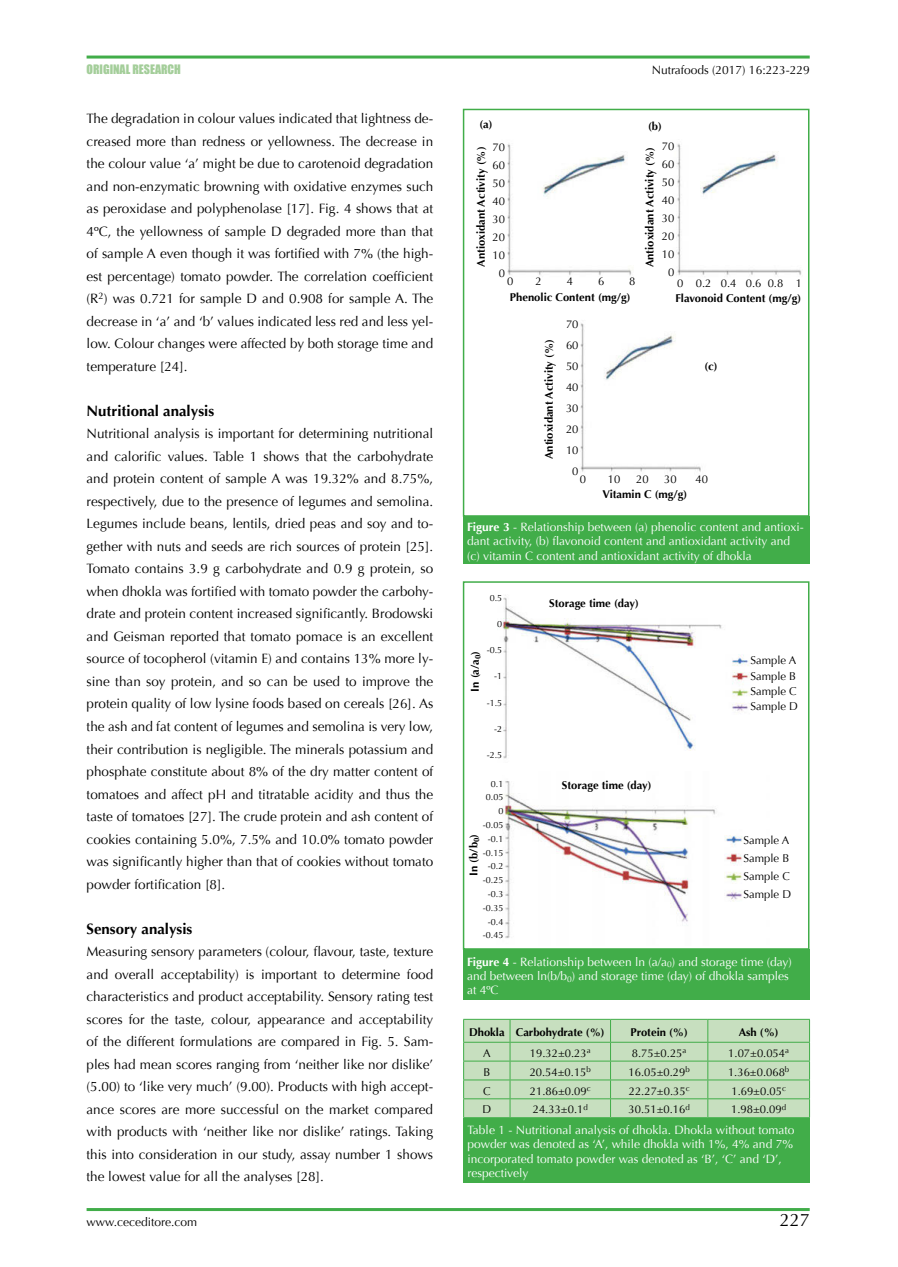
<style>
.page{position:relative;width:898px;height:1267px;background:#fff}
.page>*{position:absolute;margin:0;border:0;box-sizing:border-box;transform-origin:0 0}
.t1{font:18px "Optima";color:#000}
.t2{font:700 15px "Optima";color:#000}
.t3{font:13.5px/22.5px "Optima";color:#000;text-align:justify}
.t4{font:12px/14.4px "Optima";color:#fff}
.t5{font:12px "Optima";color:#000}
.t6{font:12px "Impact";color:#a4ce9a}
.t7{font:11.25px/18px "Optima";color:#000;text-align:center}
.t8{font:700 11.25px "Optima";color:#000}
.t9{font:9px/13.8px "Optima";color:#000;text-align:right}
.s1{font-weight:700}
</style>
<div class="page">
<hr style="left:87px;top:56px;width:722px;height:3px;background:#41ad49">
<hr style="left:87px;top:1207px;width:722px;height:3px;background:#41ad49">
<div style="left:463px;top:516px;width:346px;height:47px;background:#41ad49"></div>
<div style="left:463px;top:949px;width:346px;height:50px;background:#41ad49"></div>
<img style="left:507px;top:143px;width:295px;height:329px">
<div style="left:463px;top:109px;width:346px;height:407px;border:2px solid #41ad49"></div>
<img style="left:502px;top:597px;width:248px;height:162px">
<div style="left:463px;top:581px;width:346px;height:368px;border:2px solid #41ad49"></div>
<img style="left:502px;top:781px;width:240px;height:157px">
<div style="left:463px;top:1117px;width:347px;height:65px;background:#41ad49"></div>
<hr style="left:463px;top:1018px;width:47px;height:1px;background:#41ad49">
<hr style="left:510px;top:1018px;width:100px;height:1px;background:#41ad49">
<hr style="left:610px;top:1018px;width:98px;height:1px;background:#41ad49">
<hr style="left:708px;top:1018px;width:102px;height:1px;background:#41ad49">
<svg style="left:463px;top:1019px;width:347px;height:98px;background:#c0dcb9"></svg>
<hr style="left:463px;top:1041px;width:47px;height:1px;background:#41ad49">
<hr style="left:510px;top:1041px;width:100px;height:1px;background:#41ad49">
<hr style="left:610px;top:1041px;width:98px;height:1px;background:#41ad49">
<hr style="left:708px;top:1041px;width:102px;height:1px;background:#41ad49">
<hr style="left:463px;top:1060px;width:47px;height:1px;background:#41ad49">
<hr style="left:510px;top:1060px;width:100px;height:1px;background:#41ad49">
<hr style="left:610px;top:1060px;width:98px;height:1px;background:#41ad49">
<hr style="left:708px;top:1060px;width:102px;height:1px;background:#41ad49">
<hr style="left:463px;top:1079px;width:47px;height:1px;background:#41ad49">
<hr style="left:510px;top:1079px;width:100px;height:1px;background:#41ad49">
<hr style="left:610px;top:1079px;width:98px;height:1px;background:#41ad49">
<hr style="left:708px;top:1079px;width:102px;height:1px;background:#41ad49">
<hr style="left:463px;top:1098px;width:47px;height:1px;background:#41ad49">
<hr style="left:510px;top:1098px;width:100px;height:1px;background:#41ad49">
<hr style="left:610px;top:1098px;width:98px;height:1px;background:#41ad49">
<hr style="left:708px;top:1098px;width:102px;height:1px;background:#41ad49">
<p class="t6" style="left:87px;top:60px;width:96px">ORIGINAL RESEARCH</p>
<p class="t5" style="left:651px;top:63px;width:159px">Nutrafoods (2017) 16:223-229</p>
<p class="t3" style="left:86px;top:107px;width:348px">The degradation in colour values indicated that lightness de&shy;creased more than redness or yellowness. The decrease in the colour value ‘a’ might be due to carotenoid degradation and non-enzymatic browning with oxidative enzymes such as peroxidase and polyphenolase [17]. Fig. 4 shows that at 4ºC, the yellowness of sample D degraded more than that of sample A even though it was fortified with 7% (the high&shy;est percentage) tomato powder. The correlation coefficient (R<sup>2</sup>) was 0.721 for sample D and 0.908 for sample A. The decrease in ‘a’ and ‘b’ values indicated less red and less yel&shy;low. Colour changes were affected by both storage time and temperature [24].</p>
<p class="t2" style="left:87px;top:402px;width:129px">Nutritional analysis</p>
<p class="t3" style="left:87px;top:422px;width:348px">Nutritional analysis is important for determining nutritional and calorific values. Table 1 shows that the carbohydrate and protein content of sample A was 19.32% and 8.75%, respectively, due to the presence of legumes and semolina.<br>Legumes include beans, lentils, dried peas and soy and to&shy;gether with nuts and seeds are rich sources of protein [25].<br>Tomato contains 3.9 g carbohydrate and 0.9 g protein, so when dhokla was fortified with tomato powder the carbohy&shy;drate and protein content increased significantly. Brodowski and Geisman reported that tomato pomace is an excellent source of tocopherol (vitamin E) and contains 13% more ly&shy;sine than soy protein, and so can be used to improve the protein quality of low lysine foods based on cereals [26]. As the ash and fat content of legumes and semolina is very low, their contribution is negligible. The minerals potassium and phosphate constitute about 8% of the dry matter content of tomatoes and affect pH and titratable acidity and thus the taste of tomatoes [27]. The crude protein and ash content of cookies containing 5.0%, 7.5% and 10.0% tomato powder was significantly higher than that of cookies without tomato powder fortification [8].</p>
<p class="t2" style="left:87px;top:919px;width:107px">Sensory analysis</p>
<p class="t3" style="left:86px;top:940px;width:348px">Measuring sensory parameters (colour, flavour, taste, texture and overall acceptability) is important to determine food characteristics and product acceptability. Sensory rating test scores for the taste, colour, appearance and acceptability of the different formulations are compared in Fig. 5. Sam&shy;ples had mean scores ranging from ‘neither like nor dislike’ (5.00) to ‘like very much’ (9.00). Products with high accept&shy;ance scores are more successful on the market compared with products with ‘neither like nor dislike’ ratings. Taking this into consideration in our study, assay number 1 shows the lowest value for all the analyses [28].</p>
<p class="t5" style="left:87px;top:1215px;width:112px">www.ceceditore.com</p>
<p class="t8" style="left:479px;top:117px;width:15px">(a)</p>
<p class="t8" style="left:648px;top:119px;width:15px">(b)</p>
<p class="t7" style="left:492px;top:138px;width:14px">70<br>60<br>50<br>40<br>30<br>20<br>10<br>0</p>
<p class="t7" style="left:662px;top:137px;width:14px">70<br>60<br>50<br>40<br>30<br>20<br>10<br>0</p>
<p class="t8" style="left:474px;top:267px;width:122px;rotate:-90deg">Antioxidant Activity (%)</p>
<p class="t8" style="left:643px;top:267px;width:122px;rotate:-90deg">Antioxidant Activity (%)</p>
<p class="t7" style="left:507px;top:273px;width:8px">0</p>
<p class="t7" style="left:535px;top:273px;width:8px">2</p>
<p class="t7" style="left:566px;top:273px;width:8px">4</p>
<p class="t7" style="left:598px;top:273px;width:8px">6</p>
<p class="t7" style="left:629px;top:273px;width:8px">8</p>
<p class="t7" style="left:677px;top:274px;width:127px">0 0.2 0.4 0.6 0.8 1</p>
<p class="t8" style="left:510px;top:290px;width:122px">Phenolic Content (mg/g)</p>
<p class="t8" style="left:675px;top:292px;width:127px">Flavonoid Content (mg/g)</p>
<p class="t8" style="left:542px;top:459px;width:122px;rotate:-90deg">Antioxidant Activity (%)</p>
<p class="t7" style="left:566px;top:314px;width:14px;line-height:21px">70<br>60<br>50<br>40<br>30<br>20<br>10<br>0</p>
<p class="t8" style="left:704px;top:360px;width:15px">(c)</p>
<p class="t7" style="left:580px;top:470px;width:8px">0</p>
<p class="t7" style="left:608px;top:470px;width:14px">10</p>
<p class="t7" style="left:636px;top:470px;width:14px">20</p>
<p class="t7" style="left:664px;top:470px;width:14px">30</p>
<p class="t7" style="left:695px;top:470px;width:14px">40</p>
<p class="t8" style="left:602px;top:488px;width:86px">Vitamin C (mg/g)</p>
<p class="t4" style="left:467px;top:520px;width:338px"><span class="s1">Figure 3</span> - Relationship between (a) phenolic content and antioxi&shy;dant activity, (b) flavonoid content and antioxidant activity and (c) vitamin C content and antioxidant activity of dhokla</p>
<p class="t9" style="left:490px;top:590px;width:14px">0.5</p>
<p class="t9" style="left:497px;top:617px;width:7px">0</p>
<p class="t9" style="left:487px;top:643px;width:17px">-0.5</p>
<p class="t9" style="left:494px;top:669px;width:10px">-1</p>
<p class="t9" style="left:487px;top:695px;width:17px">-1.5</p>
<p class="t9" style="left:494px;top:722px;width:10px">-2</p>
<p class="t9" style="left:487px;top:748px;width:17px">-2.5</p>
<p class="t8" style="left:468px;top:691px;width:42px;rotate:-90deg">In (a/a<sub>0</sub>)</p>
<p class="t8" style="left:549px;top:597px;width:91px">Storage time (day)</p>
<p class="t9" style="left:483px;top:776px;width:22px">0.1<br>0.05<br>0 -0.05 -0.1 -0.15 -0.2 -0.25 -0.3 -0.35 -0.4 -0.45</p>
<p class="t8" style="left:562px;top:778px;width:91px">Storage time (day)</p>
<p class="t8" style="left:467px;top:875px;width:43px;rotate:-90deg">In (b/b<sub>0</sub>)</p>
<p class="t7" style="left:750px;top:651px;width:47px">Sample A</p>
<p class="t7" style="left:750px;top:682px;width:48px">Sample C</p>
<p class="t7" style="left:750px;top:667px;width:47px">Sample B</p>
<p class="t7" style="left:750px;top:697px;width:49px">Sample D</p>
<p class="t7" style="left:743px;top:830px;width:47px">Sample A</p>
<p class="t7" style="left:743px;top:867px;width:48px">Sample C</p>
<p class="t7" style="left:743px;top:849px;width:47px">Sample B</p>
<p class="t7" style="left:743px;top:885px;width:49px">Sample D</p>
<p class="t4" style="left:467px;top:954px;width:326px"><span class="s1">Figure 4</span> - Relationship between ln (a/a<sub>0</sub>) and storage time (day) and between ln(b/b<sub>0</sub>) and storage time (day) of dhokla samples at 4ºC</p>
<p class="t8" style="left:469px;top:1025px;width:137px">Dhokla Carbohydrate (%)</p>
<p class="t8" style="left:630px;top:1025px;width:59px">Protein (%)</p>
<p class="t8" style="left:738px;top:1025px;width:42px">Ash (%)</p>
<p class="t7" style="left:483px;top:1044px;width:9px">A</p>
<p class="t7" style="left:530px;top:1044px;width:62px">19.32±0.23<sup>a</sup></p>
<p class="t7" style="left:632px;top:1044px;width:56px">8.75±0.25<sup>a</sup></p>
<p class="t7" style="left:728px;top:1044px;width:62px">1.07±0.054<sup>a</sup></p>
<p class="t7" style="left:483px;top:1062px;width:8px">B</p>
<p class="t7" style="left:529px;top:1062px;width:63px">20.54±0.15<sup>b</sup></p>
<p class="t7" style="left:628px;top:1062px;width:63px">16.05±0.29<sup>b</sup></p>
<p class="t7" style="left:728px;top:1062px;width:63px">1.36±0.068<sup>b</sup></p>
<p class="t7" style="left:483px;top:1081px;width:9px">C</p>
<p class="t7" style="left:530px;top:1081px;width:62px">21.86±0.09<sup>c</sup></p>
<p class="t7" style="left:629px;top:1081px;width:62px">22.27±0.35<sup>c</sup></p>
<p class="t7" style="left:731px;top:1081px;width:56px">1.69±0.05<sup>c</sup></p>
<p class="t7" style="left:482px;top:1100px;width:10px">D</p>
<p class="t7" style="left:533px;top:1100px;width:56px">24.33±0.1<sup>d</sup></p>
<p class="t7" style="left:628px;top:1100px;width:63px">30.51±0.16<sup>d</sup></p>
<p class="t7" style="left:731px;top:1100px;width:56px">1.98±0.09<sup>d</sup></p>
<p class="t4" style="left:467px;top:1122px;width:328px">Table 1 - Nutritional analysis of dhokla. Dhokla without tomato powder was denoted as ‘A’, while dhokla with 1%, 4% and 7% incorporated tomato powder was denoted as ‘B’, ‘C’ and ‘D’, respectively</p>
<h1 class="t1" style="left:779px;top:1209px;width:32px">227</h1>
</div>
